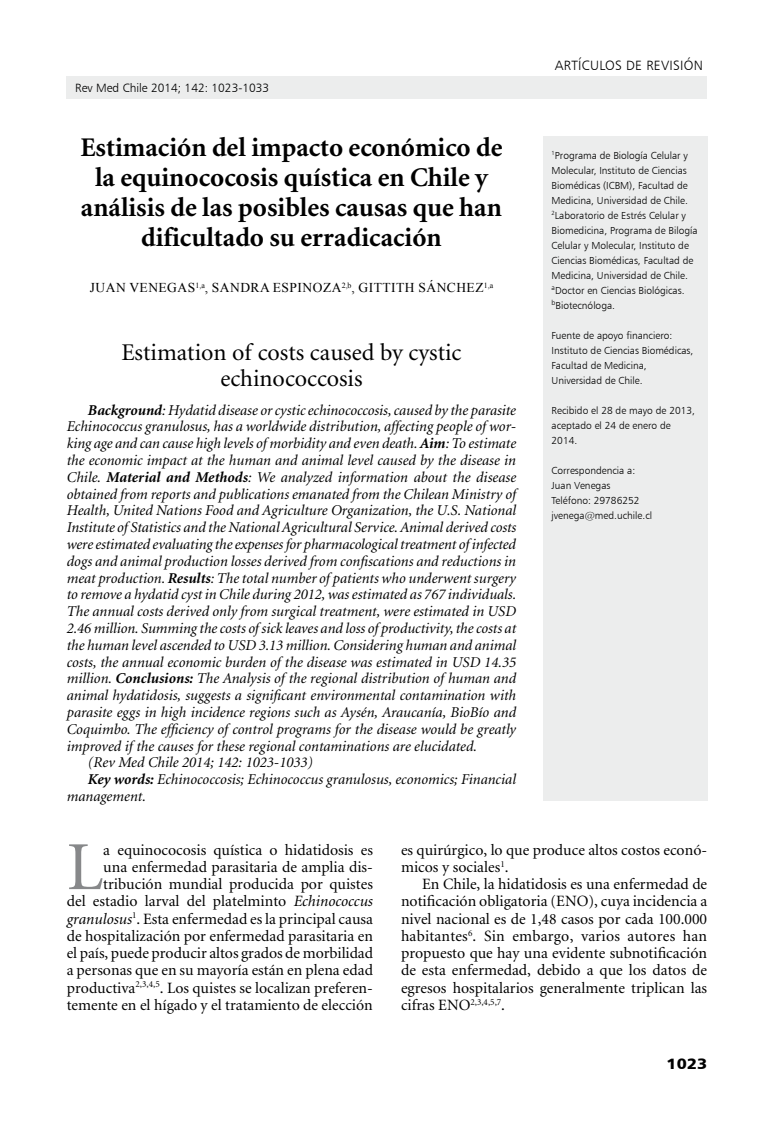
<style>
.page{position:relative;width:774px;height:1134px;background:#fff}
.page>*{position:absolute;margin:0;border:0;box-sizing:border-box;transform-origin:0 0}
.t1{font:68.85px "Minion";color:#87888a}
.t2{font:700 27px/30px "Minion";color:#000;text-align:center}
.t3{font:24px/25.5px "Minion";color:#000;text-align:center}
.t4{font:15.75px/17.2px "Minion";color:#000;text-align:right}
.t5{font:italic 15px "Minion";color:#000}
.t6{font:15px "Humanist 777 BT Black B";color:#000;scale:1.1 1}
.t7{font:13.5px "Times New Roman";letter-spacing:.035em;color:#000}
.t8{font:13.5px "Humanist 777 BT Light B";letter-spacing:.02em;color:#000}
.t9{font:12px "Humanist 777 BT Light B";color:#000}
.t10{font:10.2px/15px "Humanist 777 BT Light B";color:#000}
.s1{font-weight:700}
.s2{font-style:italic}
</style>
<div class="page">
<div style="left:67px;top:77px;width:640px;height:22px;background:#eceded"></div>
<div style="left:543px;top:136px;width:164px;height:665px;background:#eceded"></div>
<p class="t9" style="left:75px;top:81px;width:196px">Rev Med Chile 2014; 142: 1023-1033</p>
<h2 class="t2" style="left:80px;top:133px;width:424px">Estimación del impacto económico de la equinococosis quística en Chile y análisis de las posibles causas que han dificultado su erradicación</h2>
<p class="t7" style="left:90px;top:278px;width:405px">JUAN VENEGAS<sup>1,A</sup>, SANDRA ESPINOZA<sup>2,B</sup>, GITTITH SÁNCHEZ<sup>1,A</sup></p>
<h3 class="t3" style="left:121px;top:341px;width:342px">Estimation of costs caused by cystic echinococcosis</h3>
<p class="t5" style="left:88px;top:402px;width:429px"><span class="s1">Background</span>: Hydatid disease or cystic echinococcosis, caused by the parasite</p>
<p class="t5" style="left:67px;top:419px;width:451px">Echinococcus granulosus, has a worldwide distribution, affecting people of wor-</p>
<p class="t5" style="left:67px;top:436px;width:451px">king age and can cause high levels of morbidity and even death. <span class="s1">Aim</span>: To estimate</p>
<p class="t5" style="left:67px;top:453px;width:451px">the economic impact at the human and animal level caused by the disease in</p>
<p class="t5" style="left:67px;top:470px;width:451px">Chile. <span class="s1">Material and Methods</span>: We analyzed information about the disease</p>
<p class="t5" style="left:67px;top:486px;width:451px">obtained from reports and publications emanated from the Chilean Ministry of</p>
<p class="t5" style="left:67px;top:503px;width:451px">Health, United Nations Food and Agriculture Organization, the U.S. National</p>
<p class="t5" style="left:67px;top:520px;width:451px">Institute of Statistics and the National Agricultural Service. Animal derived costs</p>
<p class="t5" style="left:67px;top:537px;width:451px">were estimated evaluating the expenses for pharmacological treatment of infected</p>
<p class="t5" style="left:67px;top:554px;width:451px">dogs and animal production losses derived from confiscations and reductions in</p>
<p class="t5" style="left:67px;top:570px;width:451px">meat production. <span class="s1">Results</span>: The total number of patients who underwent surgery</p>
<p class="t5" style="left:67px;top:587px;width:451px">to remove a hydatid cyst in Chile during 2012, was estimated as 767 individuals.</p>
<p class="t5" style="left:67px;top:604px;width:451px">The annual costs derived only from surgical treatment, were estimated in USD</p>
<p class="t5" style="left:67px;top:621px;width:451px">2.46 million. Summing the costs of sick leaves and loss of productivity, the costs at</p>
<p class="t5" style="left:67px;top:638px;width:451px">the human level ascended to USD 3.13 million. Considering human and animal</p>
<p class="t5" style="left:67px;top:654px;width:451px">costs, the annual economic burden of the disease was estimated in USD 14.35</p>
<p class="t5" style="left:67px;top:671px;width:451px">million. <span class="s1">Conclusions:</span> The Analysis of the regional distribution of human and</p>
<p class="t5" style="left:67px;top:688px;width:451px">animal hydatidosis, suggests a significant environmental contamination with</p>
<p class="t5" style="left:67px;top:705px;width:451px">parasite eggs in high incidence regions such as Aysén, Araucanía, BioBío and</p>
<p class="t5" style="left:67px;top:722px;width:451px">Coquimbo. The efficiency of control programs for the disease would be greatly</p>
<p class="t5" style="left:67px;top:738px;width:412px">improved if the causes for these regional contaminations are elucidated.</p>
<p class="t5" style="left:88px;top:755px;width:227px">(Rev Med Chile 2014; 142: 1023-1033)</p>
<p class="t5" style="left:88px;top:772px;width:430px"><span class="s1">Key words:</span> Echinococcosis; Echinococcus granulosus, economics; Financial</p>
<p class="t5" style="left:67px;top:789px;width:81px">management.</p>
<p class="t8" style="left:555px;top:57px;width:150px">artículos de revisión</p>
<p class="t10" style="left:551px;top:148px;width:147px"><sup>1</sup>Programa de Biología Celular y<br>Molecular, I nstituto de Ciencias<br>Biomédicas (ICBM), Facultad de<br>Medicina, U niversidad de Chile.<br><sup>2</sup>Laboratorio de Estrés Celular y<br>Biomedicina, Programa de Bilogía<br>Celular y Molecular, I nstituto de<br>Ciencias Biomédicas, Facultad de<br>Medicina, U niversidad de Chile. <sup>a</sup>Doctor en Ciencias Biológicas. <sup>b</sup>Biotecnóloga.</p>
<p class="t10" style="left:551px;top:328px;width:143px">Fuente de apoyo financiero:<br>I nstituto de Ciencias Biomédicas,<br>Facultad de Medicina,<br>U niversidad de Chile.</p>
<p class="t10" style="left:551px;top:403px;width:145px">Recibido el 28 de mayo de 2013, aceptado el 24 de enero de<br>2014.</p>
<p class="t10" style="left:551px;top:463px;width:102px">Correspondencia a:<br>Juan Venegas<br>Teléfono: 29786252 jvenega@med.uchile.cl</p>
<p class="t4" style="left:67px;top:842px;width:308px">a equinococosis quística o hidatidosis es<br>una enfermedad parasitaria de amplia dis&shy;tribución mundial producida por quistes<br>del estadio larval del platelminto <span class="s2">Echinococcus granulosus</span><sup>1</sup>. Esta enfermedad es la principal causa de hospitalización por enfermedad parasitaria en el país, puede producir altos grados de morbilidad a personas que en su mayoría están en plena edad productiva<sup>2,3,4,5</sup>. Los quistes se localizan preferen&shy;temente en el hígado y el tratamiento de elección</p>
<p class="t4" style="left:401px;top:842px;width:308px;text-align:left">es quirúrgico, lo que produce altos costos econó&shy;micos y sociales<sup>1</sup>.</p>
<h1 class="t1" style="left:67px;top:833px;width:38px">L</h1>
<p class="t4" style="left:401px;top:876px;width:308px;text-align:justify;text-indent:21px">En Chile, la hidatidosis es una enfermedad de notificación obligatoria (ENO), cuya incidencia a nivel nacional es de 1,48 casos por cada 100.000 habitantes<sup>6</sup>. Sin embargo, varios autores han propuesto que hay una evidente subnotificación de esta enfermedad, debido a que los datos de egresos hospitalarios generalmente triplican las cifras ENO<sup>2,3,4,5,7</sup>.</p>
<p class="t6" style="left:666px;top:1054px;width:38px">1023</p>
</div>
